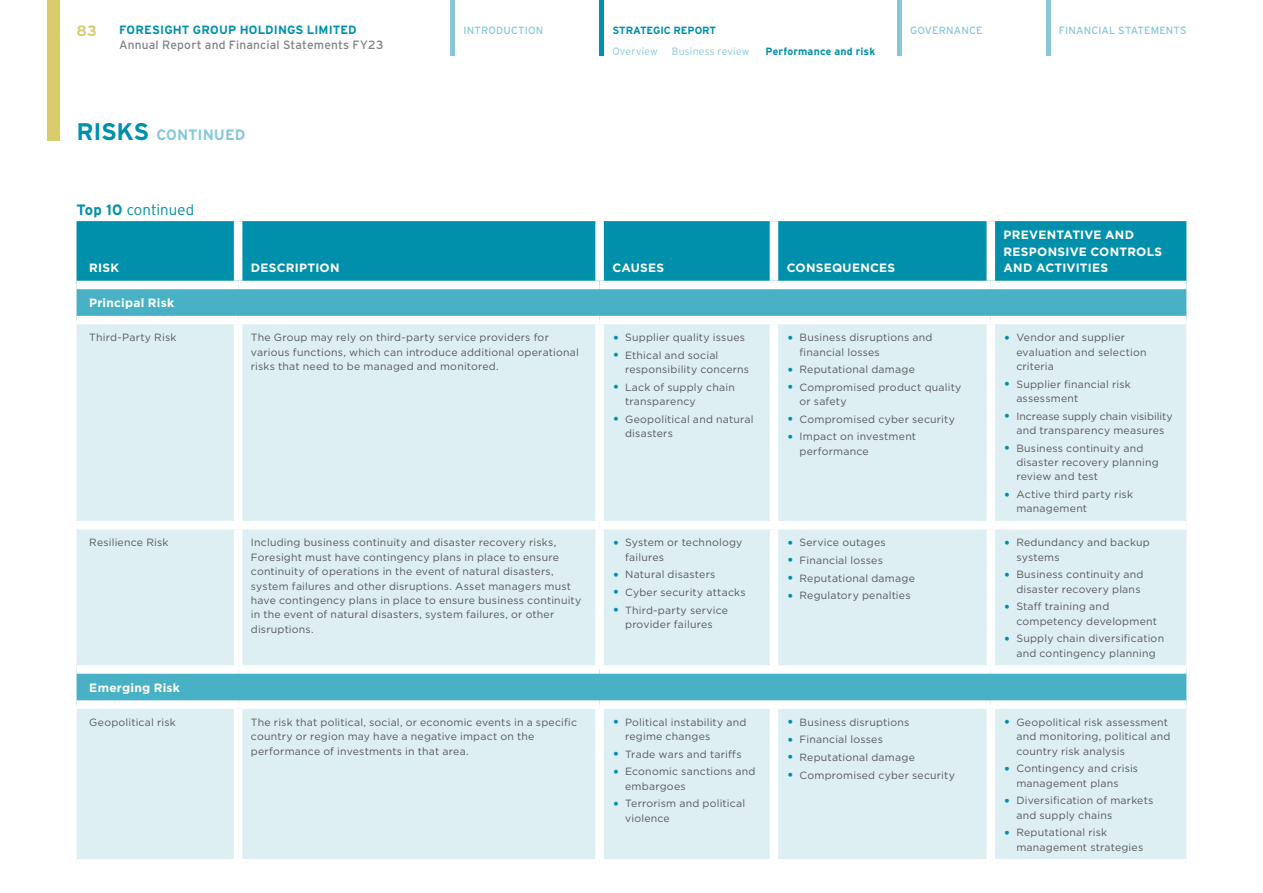
<style>
.page{position:relative;width:1263px;height:893px;background:#fff}
.page>*{position:absolute;margin:0;border:0;box-sizing:border-box;transform-origin:0 0}
.t1{font:700 15px "Interstate";color:#87c8d8}
.t2{font:300 15px "Interstate";letter-spacing:.005em;color:#0090ab}
.t3{font:700 15px "Interstate";color:#d7cd6e}
.t4{font:700 12px/16.5px "Gotham";letter-spacing:.02em;color:#fff}
.t5{font:12px "Interstate";letter-spacing:.015em;color:#808285}
.t6{font:700 12px "Interstate";letter-spacing:.01em;color:#0090ab}
.t7{font:10.5px/14.4px "Gotham";letter-spacing:.02em;color:#57585a}
.t8{font:10.5px "Interstate";letter-spacing:.015em;color:#87c8d8}
.t9{font:300 10.5px "Interstate";letter-spacing:.015em;color:#87c8d8}
.t10{font:700 10.5px "Interstate";letter-spacing:.01em;color:#0090ab}
.t11{font:700 10.5px "Interstate";letter-spacing:-.01em;color:#0090ab}
.s1{font-size:24px;color:#0090ab}
.s2{font-weight:700}
.s3{font-size:15px;color:#0090ab}
</style>
<div class="page">
<div style="left:47px;top:0;width:13px;height:140px;background:#d7cd6e"></div>
<div style="left:77px;top:221px;width:1109px;height:60px;background:#0090ab"></div>
<svg style="left:77px;top:289px;width:1109px;height:27px;background:#4ab2c5"></svg>
<div style="left:77px;top:324px;width:1109px;height:535px;background:#deeff4"></div>
<div style="left:234px;top:221px;width:8px;height:60px;background:#fff"></div>
<div style="left:595px;top:221px;width:9px;height:60px;background:#fff"></div>
<div style="left:770px;top:221px;width:8px;height:60px;background:#fff"></div>
<div style="left:986px;top:221px;width:9px;height:60px;background:#fff"></div>
<div style="left:77px;top:665px;width:161px;height:9px;background:#fff"></div>
<div style="left:238px;top:665px;width:362px;height:9px;background:#fff"></div>
<div style="left:600px;top:665px;width:174px;height:9px;background:#fff"></div>
<div style="left:774px;top:665px;width:217px;height:9px;background:#fff"></div>
<div style="left:991px;top:665px;width:195px;height:9px;background:#fff"></div>
<div style="left:77px;top:700px;width:161px;height:9px;background:#fff"></div>
<div style="left:238px;top:700px;width:362px;height:9px;background:#fff"></div>
<div style="left:600px;top:700px;width:174px;height:9px;background:#fff"></div>
<div style="left:774px;top:700px;width:217px;height:9px;background:#fff"></div>
<div style="left:991px;top:700px;width:195px;height:9px;background:#fff"></div>
<div style="left:234px;top:324px;width:8px;height:197px;background:#fff"></div>
<div style="left:595px;top:324px;width:9px;height:197px;background:#fff"></div>
<div style="left:770px;top:324px;width:8px;height:197px;background:#fff"></div>
<div style="left:986px;top:324px;width:9px;height:197px;background:#fff"></div>
<div style="left:77px;top:521px;width:161px;height:8px;background:#fff"></div>
<div style="left:238px;top:521px;width:362px;height:8px;background:#fff"></div>
<div style="left:234px;top:529px;width:8px;height:136px;background:#fff"></div>
<div style="left:600px;top:521px;width:174px;height:8px;background:#fff"></div>
<div style="left:595px;top:529px;width:9px;height:136px;background:#fff"></div>
<div style="left:774px;top:521px;width:217px;height:8px;background:#fff"></div>
<div style="left:770px;top:529px;width:8px;height:136px;background:#fff"></div>
<div style="left:991px;top:521px;width:195px;height:8px;background:#fff"></div>
<div style="left:986px;top:529px;width:9px;height:136px;background:#fff"></div>
<div style="left:234px;top:709px;width:8px;height:150px;background:#fff"></div>
<div style="left:595px;top:709px;width:9px;height:150px;background:#fff"></div>
<div style="left:770px;top:709px;width:8px;height:150px;background:#fff"></div>
<div style="left:986px;top:709px;width:9px;height:150px;background:#fff"></div>
<hr style="left:600px;top:0;width:4px;height:55px;background:#0090ab">
<hr style="left:451px;top:0;width:4px;height:55px;background:#87c8d8">
<hr style="left:897px;top:0;width:4px;height:55px;background:#87c8d8">
<hr style="left:1046px;top:0;width:4px;height:55px;background:#87c8d8">
<h1 class="t3" style="left:77px;top:22px;width:22px">83</h1>
<p class="t6" style="left:119px;top:23px;width:239px">FORESIGHT GROUP HOLDINGS LIMITED</p>
<p class="t5" style="left:119px;top:38px;width:266px">Annual Report and Financial Statements FY23</p>
<h1 class="t1" style="left:77px;top:127px;width:170px"><span class="s1">RISKS</span> CONTINUED</h1>
<h1 class="t2" style="left:77px;top:201px;width:119px"><span class="s2">Top 10</span> continued</h1>
<p class="t8" style="left:463px;top:24px;width:81px">INTRODUCTION</p>
<p class="t11" style="left:612px;top:24px;width:105px">STRATEGIC REPORT</p>
<p class="t8" style="left:910px;top:24px;width:74px">GOVERNANCE</p>
<p class="t8" style="left:1059px;top:24px;width:129px">FINANCIAL STATEMENTS</p>
<p class="t9" style="left:612px;top:46px;width:47px">Overview</p>
<p class="t9" style="left:672px;top:46px;width:79px">Business review</p>
<p class="t10" style="left:765px;top:46px;width:111px">Performance and risk</p>
<p class="t4" style="left:89px;top:260px;width:31px">RISK</p>
<p class="t4" style="left:251px;top:260px;width:90px">DESCRIPTION</p>
<p class="t4" style="left:612px;top:260px;width:53px">CAUSES</p>
<p class="t4" style="left:787px;top:260px;width:110px">CONSEQUENCES</p>
<p class="t4" style="left:89px;top:295px;width:86px">Principal Risk</p>
<p class="t7" style="left:89px;top:330px;width:89px">Third-Party Risk</p>
<p class="t7" style="left:251px;top:330px;width:330px">The Group may rely on third-party service providers for various functions, which can introduce additional operational risks that need to be managed and monitored.</p>
<p class="t7" style="left:612px;top:330px;width:134px"><span class="s3">•</span> Supplier quality issues</p>
<p class="t7" style="left:625px;top:348px;width:126px;text-indent:-13px"><span class="s3">•</span> Ethical and social responsibility concerns</p>
<p class="t7" style="left:625px;top:380px;width:111px;text-indent:-13px"><span class="s3">•</span> Lack of supply chain transparency</p>
<p class="t7" style="left:625px;top:412px;width:130px;text-indent:-13px"><span class="s3">•</span> Geopolitical and natural disasters</p>
<p class="t7" style="left:89px;top:535px;width:81px">Resilience Risk</p>
<p class="t7" style="left:251px;top:535px;width:332px">Including business continuity and disaster recovery risks, Foresight must have contingency plans in place to ensure continuity of operations in the event of natural disasters, system failures and other disruptions. Asset managers must have contingency plans in place to ensure business continuity in the event of natural disasters, system failures, or other disruptions.</p>
<p class="t7" style="left:625px;top:535px;width:119px;text-indent:-13px"><span class="s3">•</span> System or technology failures</p>
<p class="t7" style="left:612px;top:567px;width:105px"><span class="s3">•</span> Natural disasters</p>
<p class="t7" style="left:612px;top:585px;width:135px"><span class="s3">•</span> Cyber security attacks</p>
<p class="t7" style="left:612px;top:602px;width:117px;text-align:center"><span class="s3">•</span> Third-party service provider failures</p>
<p class="t4" style="left:89px;top:679px;width:92px">Emerging Risk</p>
<p class="t7" style="left:89px;top:715px;width:88px">Geopolitical risk</p>
<p class="t7" style="left:251px;top:715px;width:328px">The risk that political, social, or economic events in a specific country or region may have a negative impact on the performance of investments in that area.</p>
<p class="t7" style="left:625px;top:715px;width:123px;text-indent:-13px"><span class="s3">•</span> Political instability and regime changes</p>
<p class="t7" style="left:612px;top:747px;width:131px"><span class="s3">•</span> Trade wars and tariffs</p>
<p class="t7" style="left:625px;top:764px;width:132px;text-indent:-13px"><span class="s3">•</span> Economic sanctions and embargoes</p>
<p class="t7" style="left:625px;top:796px;width:122px;text-indent:-13px"><span class="s3">•</span> Terrorism and political violence</p>
<p class="t7" style="left:799px;top:330px;width:135px;text-indent:-13px"><span class="s3">•</span> Business disruptions and financial losses</p>
<p class="t7" style="left:787px;top:362px;width:130px"><span class="s3">•</span> Reputational damage</p>
<p class="t7" style="left:799px;top:380px;width:163px;text-indent:-13px"><span class="s3">•</span> Compromised product quality or safety</p>
<p class="t7" style="left:787px;top:412px;width:170px"><span class="s3">•</span> Compromised cyber security</p>
<p class="t7" style="left:799px;top:429px;width:118px;text-indent:-13px"><span class="s3">•</span> Impact on investment performance</p>
<p class="t7" style="left:787px;top:535px;width:100px"><span class="s3">•</span> Service outages</p>
<p class="t7" style="left:787px;top:553px;width:98px"><span class="s3">•</span> Financial losses</p>
<p class="t7" style="left:787px;top:570px;width:130px"><span class="s3">•</span> Reputational damage</p>
<p class="t7" style="left:787px;top:588px;width:125px"><span class="s3">•</span> Regulatory penalties</p>
<p class="t7" style="left:787px;top:715px;width:124px"><span class="s3">•</span> Business disruptions</p>
<p class="t7" style="left:787px;top:732px;width:98px"><span class="s3">•</span> Financial losses</p>
<p class="t7" style="left:787px;top:750px;width:130px"><span class="s3">•</span> Reputational damage</p>
<p class="t7" style="left:787px;top:767px;width:170px"><span class="s3">•</span> Compromised cyber security</p>
<p class="t4" style="left:1003px;top:227px;width:160px">PREVENTATIVE AND<br>RESPONSIVE CONTROLS<br>AND ACTIVITIES</p>
<p class="t7" style="left:1016px;top:330px;width:132px;text-indent:-13px"><span class="s3">•</span> Vendor and supplier evaluation and selection criteria</p>
<p class="t7" style="left:1016px;top:376px;width:116px;text-indent:-13px"><span class="s3">•</span> Supplier financial risk assessment</p>
<p class="t7" style="left:1003px;top:408px;width:171px;text-align:center"><span class="s3">•</span> Increase supply chain visibility and transparency measures</p>
<p class="t7" style="left:1016px;top:440px;width:144px;text-indent:-13px"><span class="s3">•</span> Business continuity and disaster recovery planning review and test</p>
<p class="t7" style="left:1016px;top:487px;width:118px;text-indent:-13px"><span class="s3">•</span> Active third party risk management</p>
<p class="t7" style="left:1016px;top:535px;width:135px;text-indent:-13px"><span class="s3">•</span> Redundancy and backup systems</p>
<p class="t7" style="left:1003px;top:567px;width:141px;text-align:right"><span class="s3">•</span> Business continuity and disaster recovery plans</p>
<p class="t7" style="left:1016px;top:599px;width:142px;text-indent:-13px"><span class="s3">•</span> Staff training and competency development</p>
<p class="t7" style="left:1003px;top:631px;width:162px;text-align:center"><span class="s3">•</span> Supply chain diversification and contingency planning</p>
<p class="t7" style="left:1016px;top:715px;width:156px;text-indent:-13px"><span class="s3">•</span> Geopolitical risk assessment and monitoring, political and country risk analysis</p>
<p class="t7" style="left:1016px;top:761px;width:123px;text-indent:-13px"><span class="s3">•</span> Contingency and crisis management plans</p>
<p class="t7" style="left:1016px;top:793px;width:139px;text-indent:-13px"><span class="s3">•</span> Diversification of markets and supply chains</p>
<p class="t7" style="left:1016px;top:825px;width:128px;text-indent:-13px"><span class="s3">•</span> Reputational risk management strategies</p>
</div>
